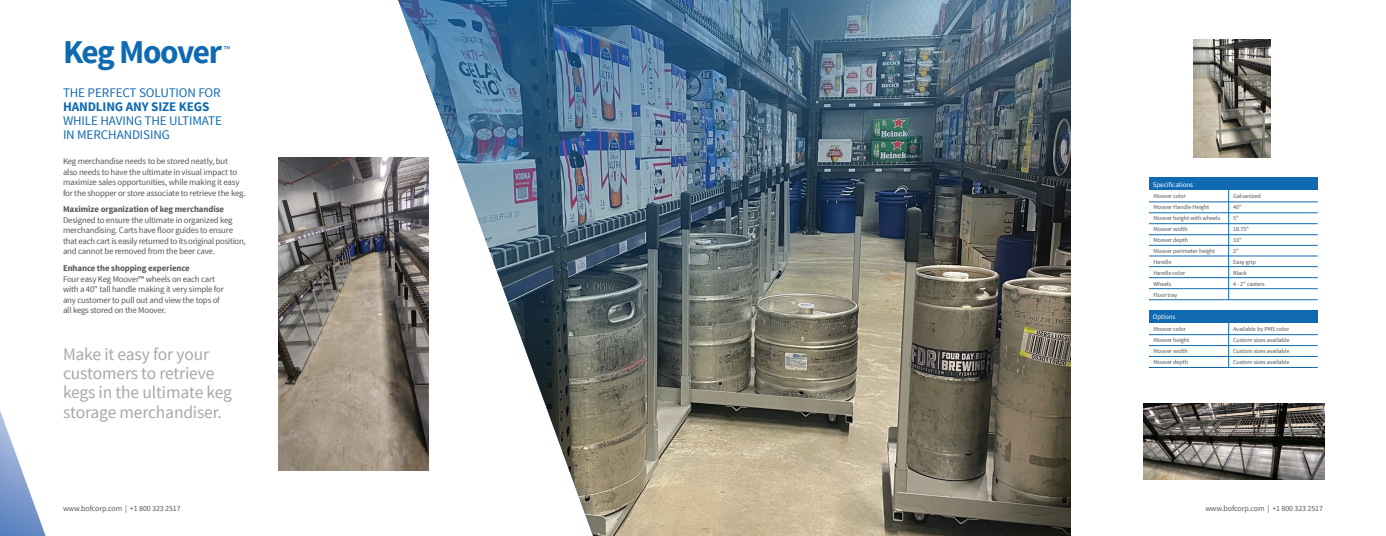
<style>
.page{position:relative;width:1386px;height:536px;background:#fff}
.page>*{position:absolute;margin:0;border:0;box-sizing:border-box;transform-origin:0 0}
.t1{font:700 33.25px "Source Sans Pro";letter-spacing:-.05em;color:#106ab2}
.t2{font:17.5px "Source Sans Pro";letter-spacing:-.01em;color:#a7a8a9}
.t3{font:13.12px/14px "Source Sans Pro";letter-spacing:-.01em;color:#106ab2}
.t4{font:10.24px "Source Sans Pro";color:#106ab2}
.t5{font:8.75px/10.5px "Source Sans Pro";letter-spacing:-.02em;color:#54565a}
.t6{font:7.88px "Source Sans Pro";letter-spacing:-.01em;color:#54565a}
.t7{font:7px "Source Sans Pro";letter-spacing:-.01em;color:#fff}
.t8{font:6.12px "Source Sans Pro";letter-spacing:-.01em;color:#54565a}
.s1{font-weight:700}
</style>
<div class="page">
<img style="left:395px;top:0;width:877px;height:536px">
<svg style="left:0;top:411px;width:46px;height:125px"></svg>
<hr style="left:1149px;top:201px;width:169px;height:1px;background:#106ab2">
<hr style="left:1149px;top:223px;width:169px;height:1px;background:#106ab2">
<hr style="left:1149px;top:245px;width:169px;height:1px;background:#106ab2">
<hr style="left:1149px;top:212px;width:169px;height:1px;background:#106ab2">
<hr style="left:1149px;top:234px;width:169px;height:1px;background:#106ab2">
<hr style="left:1149px;top:266px;width:169px;height:1px;background:#106ab2">
<hr style="left:1149px;top:277px;width:169px;height:1px;background:#106ab2">
<hr style="left:1149px;top:288px;width:169px;height:1px;background:#106ab2">
<hr style="left:1149px;top:299px;width:169px;height:1px;background:#106ab2">
<hr style="left:1149px;top:256px;width:169px;height:1px;background:#106ab2">
<hr style="left:1228px;top:187px;width:1px;height:112px;background:#106ab2">
<div style="left:1149px;top:178px;width:169px;height:12px;background:#106ab2"></div>
<hr style="left:1149px;top:334px;width:169px;height:1px;background:#106ab2">
<hr style="left:1149px;top:356px;width:169px;height:1px;background:#106ab2">
<hr style="left:1149px;top:345px;width:169px;height:1px;background:#106ab2">
<hr style="left:1149px;top:367px;width:169px;height:1px;background:#106ab2">
<hr style="left:1228px;top:319px;width:1px;height:48px;background:#106ab2">
<div style="left:1149px;top:310px;width:169px;height:13px;background:#106ab2"></div>
<img style="left:278px;top:158px;width:150px;height:312px">
<img style="left:1144px;top:403px;width:180px;height:76px">
<img style="left:1193px;top:39px;width:78px;height:119px">
<p class="t1" style="left:63px;top:31px;width:161px">Keg Moover</p>
<p class="t4" style="left:224px;top:43px;width:8px">™</p>
<p class="t3" style="left:63px;top:86px;width:161px">THE PERFECT SOLUTION FOR<br><span class="s1">HANDLING ANY SIZE KEGS<br></span>WHILE HAVING THE ULTIMATE<br>IN MERCHANDISING</p>
<p class="t5" style="left:63px;top:156px;width:184px">Keg merchandise needs to be stored neatly, but<br>also needs to have the ultimate in visual impact to maximize sales opportunities, while making it easy for the shopper or store associate to retrieve the keg.</p>
<p class="t5" style="left:63px;top:204px;width:184px"><span class="s1">Maximize organization of keg merchandise </span>Designed to ensure the ultimate in organized keg merchandising. Carts have floor guides to ensure that each cart is easily returned to its original position, and cannot be removed from the beer cave.</p>
<p class="t5" style="left:63px;top:263px;width:162px"><span class="s1">Enhance the shopping experience<br></span>Four easy Keg Moover™ wheels on each cart with a 40" tall handle making it very simple for any customer to pull out and view the tops of all kegs stored on the Moover.</p>
<p class="t2" style="left:63px;top:343px;width:148px">Make it easy for your</p>
<p class="t2" style="left:63px;top:362px;width:153px">customers to retrieve</p>
<p class="t2" style="left:63px;top:381px;width:170px">kegs in the ultimate keg</p>
<p class="t2" style="left:63px;top:401px;width:161px">storage merchandiser.</p>
<p class="t7" style="left:1153px;top:180px;width:42px">Specifications</p>
<p class="t8" style="left:1153px;top:192px;width:34px">Moover color</p>
<p class="t8" style="left:1153px;top:203px;width:57px">Moover Handle Height</p>
<p class="t8" style="left:1153px;top:214px;width:68px">Moover height with wheels</p>
<p class="t8" style="left:1153px;top:225px;width:36px">Moover width</p>
<p class="t8" style="left:1153px;top:236px;width:36px">Moover depth</p>
<p class="t8" style="left:1153px;top:247px;width:63px">Moover perimeter height</p>
<p class="t8" style="left:1153px;top:258px;width:20px">Handle</p>
<p class="t8" style="left:1153px;top:269px;width:34px">Handle color</p>
<p class="t8" style="left:1153px;top:280px;width:20px">Wheels</p>
<p class="t8" style="left:1153px;top:291px;width:26px">Floor tray</p>
<p class="t7" style="left:1153px;top:312px;width:24px">Options</p>
<p class="t8" style="left:1153px;top:325px;width:34px">Moover color</p>
<p class="t8" style="left:1153px;top:336px;width:37px">Moover height</p>
<p class="t8" style="left:1153px;top:347px;width:36px">Moover width</p>
<p class="t8" style="left:1153px;top:358px;width:36px">Moover depth</p>
<p class="t8" style="left:1233px;top:192px;width:29px">Galvanized</p>
<p class="t8" style="left:1233px;top:203px;width:10px">40"</p>
<p class="t8" style="left:1233px;top:214px;width:7px">5"</p>
<p class="t8" style="left:1233px;top:225px;width:17px">18.75"</p>
<p class="t8" style="left:1233px;top:236px;width:10px">33"</p>
<p class="t8" style="left:1233px;top:247px;width:7px">2"</p>
<p class="t8" style="left:1233px;top:258px;width:24px">Easy grip</p>
<p class="t8" style="left:1233px;top:269px;width:15px">Black</p>
<p class="t8" style="left:1233px;top:280px;width:33px">4 - 2" casters</p>
<p class="t8" style="left:1233px;top:325px;width:58px">Available by PMS color</p>
<p class="t8" style="left:1233px;top:336px;width:58px">Custom sizes available</p>
<p class="t8" style="left:1233px;top:347px;width:58px">Custom sizes available</p>
<p class="t8" style="left:1233px;top:358px;width:58px">Custom sizes available</p>
<p class="t6" style="left:63px;top:503px;width:119px">www.bofcorp.com | +1 800 323 2517</p>
<p class="t6" style="left:1205px;top:503px;width:119px">www.bofcorp.com | +1 800 323 2517</p>
</div>
